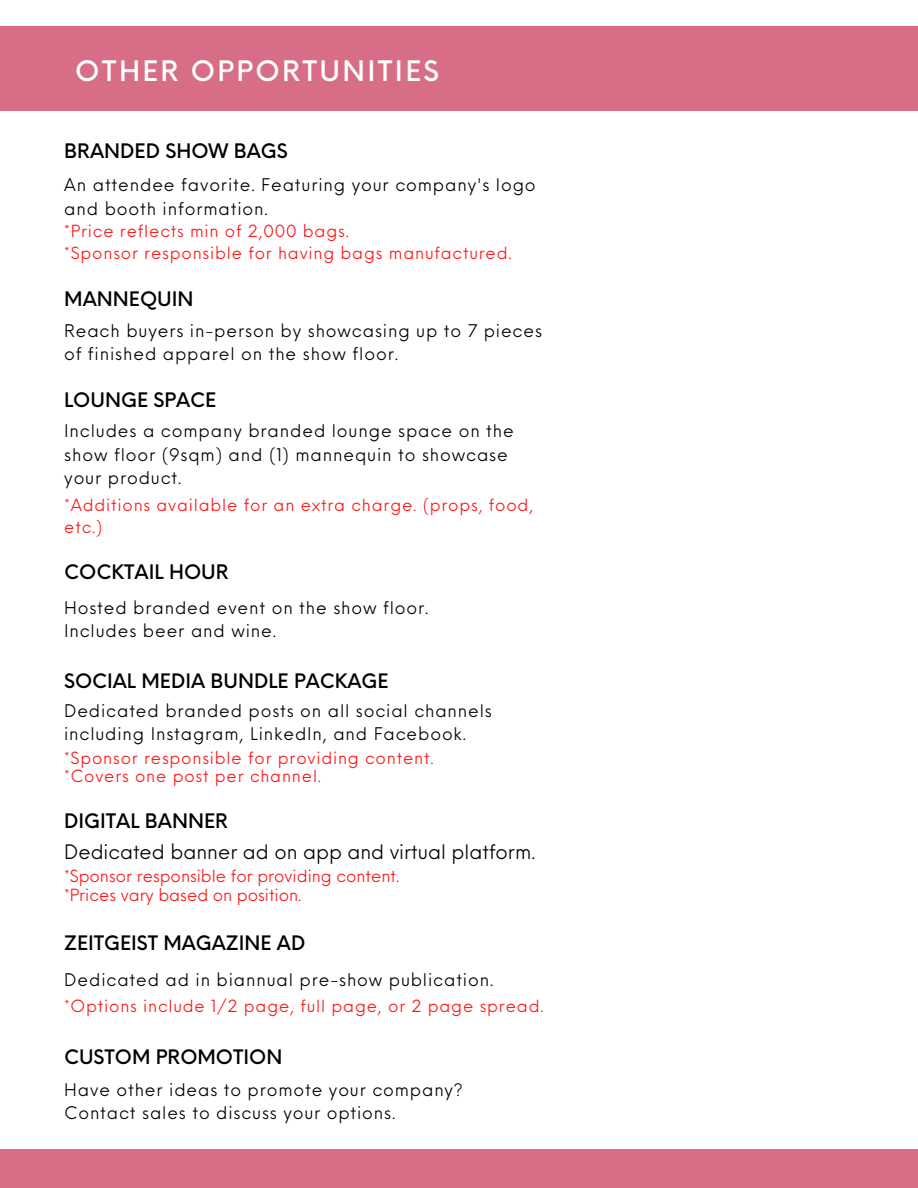
<style>
.page{position:relative;width:918px;height:1188px;background:#fff}
.page>*{position:absolute;margin:0;border:0;box-sizing:border-box;transform-origin:0 0}
.t1{font:500 27.6px "Neue Einstellung";letter-spacing:.085em;color:#fff}
.t2{font:500 19.5px "Neue Einstellung";color:#000}
.t3{font:19.5px "Neue Einstellung";color:#000}
.t4{font:17.1px/23.5px "Neue Einstellung";letter-spacing:.05em;color:#000}
.t5{font:16.95px/23px "Neue Einstellung";letter-spacing:.05em;color:#000}
.t6{font:16.35px/22.5px "Neue Einstellung";letter-spacing:.05em;color:#ff1616}
.t7{font:16.35px/19.5px "Neue Einstellung";color:#ff1616}
</style>
<div class="page">
<div style="left:0;top:26px;width:918px;height:85px;background:#d76e85"></div>
<div style="left:0;top:1150px;width:918px;height:38px;background:#d76e85"></div>
<h1 class="t1" style="left:75px;top:46px;width:365px">OTHER OPPORTUNITIES</h1>
<p class="t2" style="left:64px;top:133px;width:225px">BRANDED SHOW BAGS</p>
<p class="t4" style="left:64px;top:171px;width:473px">An attendee favorite. Featuring your company's logo and booth information.</p>
<p class="t6" style="left:64px;top:218px;width:449px">*Price reflects min of 2,000 bags.<br>*Sponsor responsible for having bags manufactured.</p>
<p class="t2" style="left:64px;top:281px;width:131px">MANNEQUIN</p>
<p class="t4" style="left:64px;top:317px;width:480px">Reach buyers in-person by showcasing up to 7 pieces of finished apparel on the show floor.</p>
<p class="t2" style="left:64px;top:382px;width:154px">LOUNGE SPACE</p>
<p class="t4" style="left:64px;top:417px;width:451px">Includes a company branded lounge space on the show floor (9sqm) and (1) mannequin to showcase your product.</p>
<p class="t6" style="left:64px;top:492px;width:471px">*Additions available for an extra charge. (props, food, etc.)</p>
<p class="t2" style="left:64px;top:554px;width:166px">COCKTAIL HOUR</p>
<p class="t4" style="left:64px;top:594px;width:366px">Hosted branded event on the show floor.<br>Includes beer and wine.</p>
<p class="t2" style="left:64px;top:663px;width:326px">SOCIAL MEDIA BUNDLE PACKAGE</p>
<p class="t5" style="left:64px;top:698px;width:429px">Dedicated branded posts on all social channels including Instagram, LinkedIn, and Facebook.</p>
<p class="t6" style="left:64px;top:745px;width:371px">*Sponsor responsible for providing content.</p>
<p class="t6" style="left:64px;top:764px;width:259px">*Covers one post per channel.</p>
<p class="t2" style="left:64px;top:803px;width:165px">DIGITAL BANNER</p>
<p class="t3" style="left:64px;top:834px;width:473px">Dedicated banner ad on app and virtual platform.</p>
<p class="t7" style="left:64px;top:864px;width:337px">*Sponsor responsible for providing content. *Prices vary based on position.</p>
<p class="t2" style="left:64px;top:926px;width:243px">ZEITGEIST MAGAZINE AD</p>
<p class="t5" style="left:64px;top:967px;width:431px">Dedicated ad in biannual pre-show publication.</p>
<p class="t6" style="left:64px;top:993px;width:481px">*Options include 1/2 page, full page, or 2 page spread.</p>
<p class="t2" style="left:64px;top:1039px;width:220px">CUSTOM PROMOTION</p>
<p class="t5" style="left:64px;top:1077px;width:400px">Have other ideas to promote your company?<br>Contact sales to discuss your options.</p>
</div>
